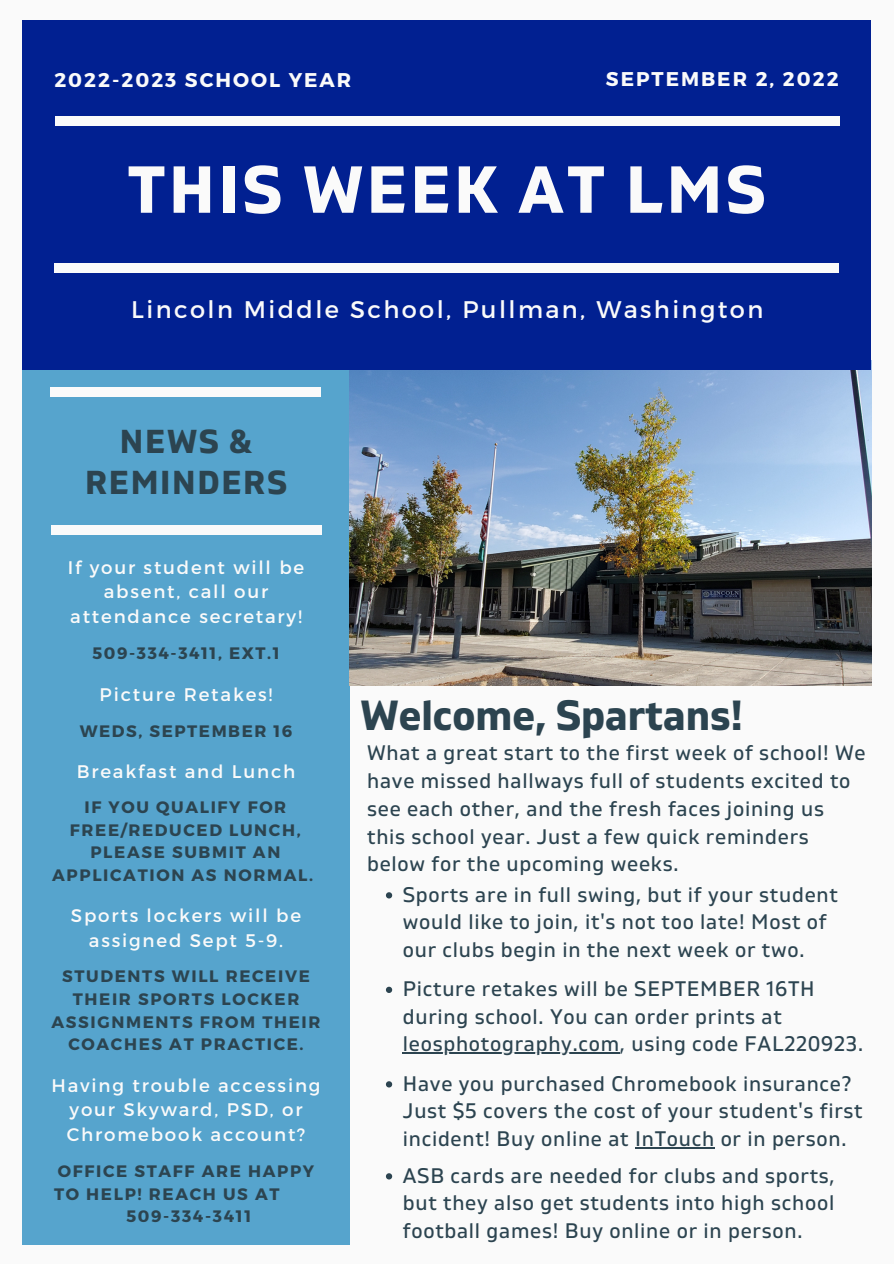
<style>
.page{position:relative;width:894px;height:1264px;background:#fff}
.page>*{position:absolute;margin:0;border:0;box-sizing:border-box;transform-origin:0 0}
.t1{font:700 66.3px "Gilam";letter-spacing:.05em;color:#fafafa}
.t2{font:700 42px "Gilam";color:#2c4450}
.t3{font:700 33.15px/41.7px "Gilam";letter-spacing:.05em;color:#2c4450;text-align:center}
.t4{font:24px "Montserrat";letter-spacing:.1em;color:#fafafa}
.t5{font:21px/27.5px "Gilam";letter-spacing:.035em;color:#2c4450}
.t6{font:700 19.8px "Montserrat";letter-spacing:.1em;color:#fafafa}
.t7{font:18.15px/24.8px "Montserrat";letter-spacing:.1em;color:#fafafa;text-align:center}
.t8{font:700 16.5px/22.5px "Montserrat";letter-spacing:.1em;color:#2c4450;text-align:center}
</style>
<div class="page">
<div style="left:0;top:0;width:893px;height:1263px;background:#fafafa"></div>
<div style="left:23px;top:360px;width:326px;height:884px;background:#56a4cd"></div>
<img style="left:349px;top:360px;width:522px;height:326px">
<div style="left:23px;top:20px;width:847px;height:349px;background:#012091"></div>
<div style="left:55px;top:116px;width:784px;height:9px;background:#fafafa"></div>
<div style="left:54px;top:263px;width:784px;height:9px;background:#fafafa"></div>
<div style="left:50px;top:387px;width:271px;height:9px;background:#fafafa"></div>
<div style="left:51px;top:525px;width:271px;height:9px;background:#fafafa"></div>
<svg style="left:386px;top:892px;width:6px;height:6px"></svg>
<svg style="left:386px;top:986px;width:6px;height:7px"></svg>
<hr style="left:403px;top:1052px;width:216px;height:2px;background:#2c4450">
<svg style="left:386px;top:1081px;width:6px;height:6px"></svg>
<hr style="left:635px;top:1146px;width:79px;height:2px;background:#2c4450">
<svg style="left:386px;top:1173px;width:6px;height:6px"></svg>
<p class="t6" style="left:54px;top:67px;width:298px">2022-2023 SCHOOL YEAR</p>
<p class="t6" style="left:605px;top:66px;width:234px">SEPTEMBER 2, 2022</p>
<h1 class="t1" style="left:127px;top:151px;width:639px">THIS WEEK AT LMS</h1>
<p class="t4" style="left:131px;top:294px;width:633px">Lincoln Middle School, Pullman, Washington</p>
<h3 class="t3" style="left:85px;top:421px;width:203px">NEWS &amp;<br>REMINDERS</h3>
<p class="t7" style="left:68px;top:554px;width:238px">If your student will be absent, call our attendance secretary!</p>
<p class="t8" style="left:92px;top:641px;width:188px">509-334-3411, EXT.1</p>
<p class="t7" style="left:100px;top:681px;width:174px">Picture Retakes!</p>
<p class="t8" style="left:80px;top:718px;width:214px">WEDS, SEPTEMBER 16</p>
<p class="t7" style="left:77px;top:758px;width:220px">Breakfast and Lunch</p>
<p class="t8" style="left:52px;top:795px;width:262px">IF YOU QUALIFY FOR<br>FREE/REDUCED LUNCH,<br>PLEASE SUBMIT AN<br>APPLICATION AS NORMAL.</p>
<p class="t7" style="left:71px;top:902px;width:231px">Sports lockers will be assigned Sept 5-9.</p>
<p class="t8" style="left:51px;top:964px;width:270px">STUDENTS WILL RECEIVE<br>THEIR SPORTS LOCKER<br>ASSIGNMENTS FROM THEIR<br>COACHES AT PRACTICE.</p>
<p class="t7" style="left:51px;top:1071px;width:270px">Having trouble accessing your Skyward, PSD, or<br>Chromebook account?</p>
<p class="t8" style="left:58px;top:1159px;width:258px">OFFICE STAFF ARE HAPPY</p>
<p class="t8" style="left:54px;top:1181px;width:227px">TO HELP! REACH US AT</p>
<p class="t8" style="left:126px;top:1204px;width:126px">509-334-3411</p>
<h2 class="t2" style="left:360px;top:690px;width:383px">Welcome, Spartans!</h2>
<p class="t5" style="left:367px;top:740px;width:500px">What a great start to the first week of school! We have missed hallways full of students excited to see each other, and the fresh faces joining us this school year. Just a few quick reminders below for the upcoming weeks.</p>
<p class="t5" style="left:403px;top:881px;width:436px">Sports are in full swing, but if your student would like to join, it's not too late! Most of our clubs begin in the next week or two.</p>
<p class="t5" style="left:403px;top:975px;width:461px">Picture retakes will be SEPTEMBER 16TH during school. You can order prints at leosphotography.com, using code FAL220923.</p>
<p class="t5" style="left:403px;top:1070px;width:461px">Have you purchased Chromebook insurance?<br>Just $5 covers the cost of your student's first incident! Buy online at InTouch or in person.</p>
<p class="t5" style="left:403px;top:1162px;width:433px;text-align:justify">ASB cards are needed for clubs and sports, but they also get students into high school football games! Buy online or in person.</p>
</div>
